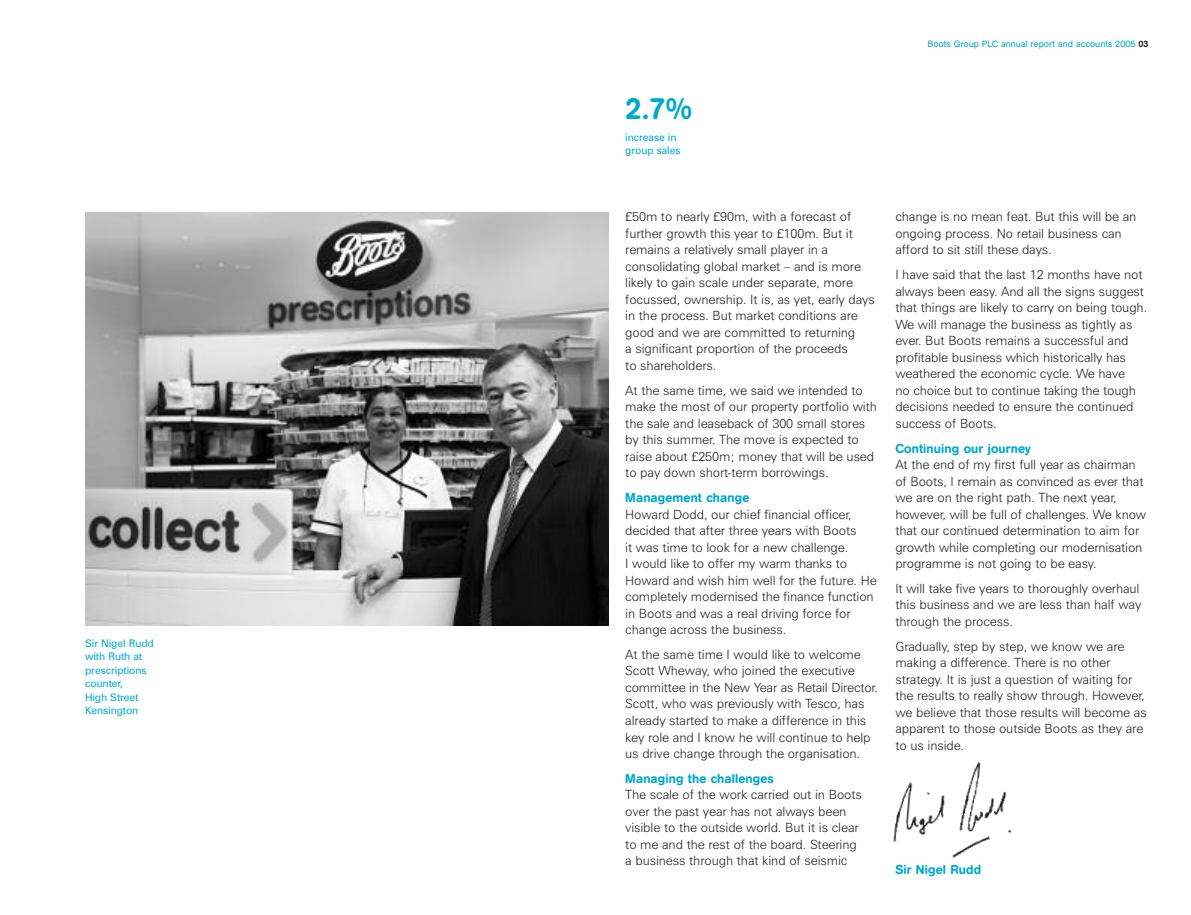
<style>
.page{position:relative;width:1191px;height:915px;background:#fff}
.page>*{position:absolute;margin:0;border:0;box-sizing:border-box;transform-origin:0 0}
.t1{font:500 30px "AG Book Rounded";color:#00a9cc}
.t2{font:300 12.75px/16.5px "Zurich BT";letter-spacing:-.01em;color:#231f20}
.t3{font:500 12.75px "AG Book Rounded";letter-spacing:.01em;color:#00a9cc}
.t4{font:10.5px/13.5px "Zurich BT";letter-spacing:-.01em;color:#00a9cc}
.t5{font:9px "AG Book Rounded";color:#00a9cc}
.s1{font-weight:500;color:#231f20}
</style>
<div class="page">
<img style="left:893px;top:762px;width:119px;height:96px">
<img style="left:85px;top:213px;width:523px;height:412px">
<p class="t4" style="left:85px;top:637px;width:70px">Sir Nigel Rudd with Ruth at prescriptions counter,<br>High Street<br>Kensington</p>
<h1 class="t1" style="left:625px;top:98px;width:68px">2.7%</h1>
<p class="t4" style="left:625px;top:131px;width:57px">increase in group sales</p>
<p class="t5" style="left:927px;top:40px;width:222px">Boots Group PLC annual report and accounts 2005 <span class="s1">03</span></p>
<p class="t2" style="left:625px;top:209px;width:251px">£50m to nearly £90m, with a forecast of further growth this year to £100m. But it remains a relatively small player in a consolidating global market – and is more likely to gain scale under separate, more focussed, ownership. It is, as yet, early days in the process. But market conditions are good and we are committed to returning<br>a significant proportion of the proceeds<br>to shareholders.</p>
<p class="t2" style="left:625px;top:383px;width:253px">At the same time, we said we intended to make the most of our property portfolio with the sale and leaseback of 300 small stores by this summer. The move is expected to raise about £250m; money that will be used to pay down short-term borrowings.</p>
<p class="t3" style="left:625px;top:493px;width:125px">Management change</p>
<p class="t2" style="left:625px;top:506px;width:253px">Howard Dodd, our chief financial officer, decided that after three years with Boots<br>it was time to look for a new challenge.<br>I would like to offer my warm thanks to Howard and wish him well for the future. He completely modernised the finance function in Boots and was a real driving force for change across the business.</p>
<p class="t2" style="left:625px;top:647px;width:254px">At the same time I would like to welcome Scott Wheway, who joined the executive committee in the New Year as Retail Director.<br>Scott, who was previously with Tesco, has already started to make a difference in this key role and I know he will continue to help us drive change through the organisation.</p>
<p class="t3" style="left:625px;top:773px;width:150px">Managing the challenges</p>
<p class="t2" style="left:625px;top:787px;width:238px">The scale of the work carried out in Boots over the past year has not always been visible to the outside world. But it is clear to me and the rest of the board. Steering a business through that kind of seismic</p>
<p class="t2" style="left:895px;top:209px;width:243px">change is no mean feat. But this will be an ongoing process. No retail business can afford to sit still these days.</p>
<p class="t2" style="left:895px;top:267px;width:253px">I have said that the last 12 months have not always been easy. And all the signs suggest that things are likely to carry on being tough.<br>We will manage the business as tightly as ever. But Boots remains a successful and profitable business which historically has weathered the economic cycle. We have<br>no choice but to continue taking the tough decisions needed to ensure the continued success of Boots.</p>
<p class="t3" style="left:895px;top:443px;width:137px">Continuing our journey</p>
<p class="t2" style="left:895px;top:457px;width:252px">At the end of my first full year as chairman of Boots, I remain as convinced as ever that we are on the right path. The next year, however, will be full of challenges. We know that our continued determination to aim for growth while completing our modernisation programme is not going to be easy.</p>
<p class="t2" style="left:895px;top:581px;width:247px">It will take five years to thoroughly overhaul this business and we are less than half way through the process.</p>
<p class="t2" style="left:895px;top:638px;width:253px">Gradually, step by step, we know we are making a difference. There is no other strategy. It is just a question of waiting for the results to really show through. However, we believe that those results will become as apparent to those outside Boots as they are to us inside.</p>
<p class="t3" style="left:895px;top:864px;width:87px">Sir Nigel Rudd</p>
</div>
